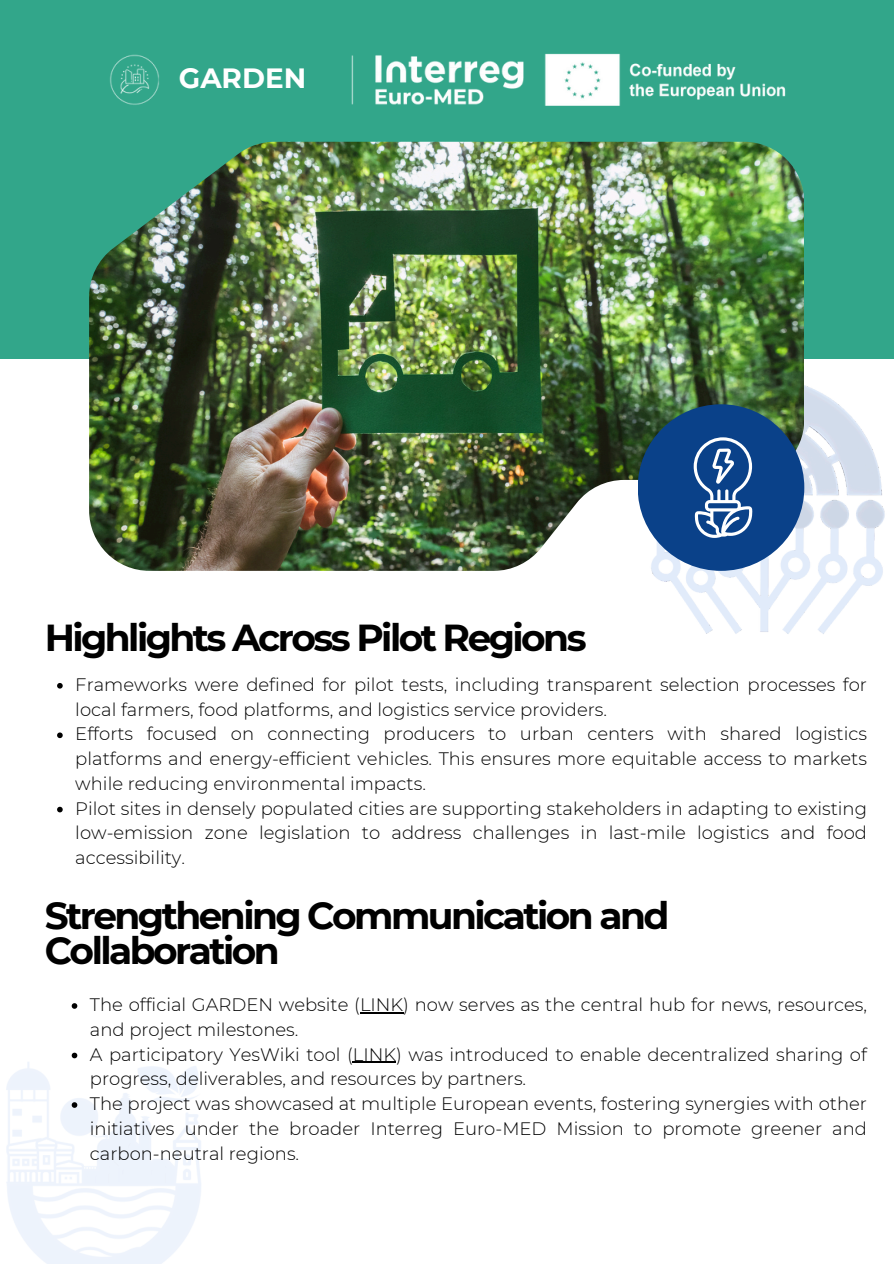
<style>
.page{position:relative;width:894px;height:1264px;background:#fff}
.page>*{position:absolute;margin:0;border:0;box-sizing:border-box;transform-origin:0 0}
.t1{font:700 37.5px/34.8px "Montserrat";letter-spacing:-.07em;color:#000}
.t2{font:700 27.75px "Montserrat";color:#fff}
.t3{font:300 18px/24.8px "Montserrat";color:#000}
</style>
<div class="page">
<div style="left:0;top:0;width:893px;height:358px;background:#32a68a"></div>
<img style="left:652px;top:371px;width:233px;height:263px">
<img style="left:89px;top:142px;width:714px;height:429px">
<div style="left:637px;top:404px;width:167px;height:167px;background:#0a4189;border-radius:50%"></div>
<svg style="left:693px;top:437px;width:59px;height:100px"></svg>
<img style="left:6px;top:1054px;width:195px;height:209px">
<svg style="left:57px;top:683px;width:6px;height:5px"></svg>
<svg style="left:57px;top:732px;width:6px;height:6px"></svg>
<svg style="left:57px;top:806px;width:6px;height:6px"></svg>
<img style="left:110px;top:53px;width:676px;height:53px">
<svg style="left:72px;top:1003px;width:5px;height:5px"></svg>
<hr style="left:360px;top:1012px;width:43px;height:1px;background:#000">
<svg style="left:72px;top:1052px;width:5px;height:6px"></svg>
<hr style="left:353px;top:1061px;width:43px;height:1px;background:#000">
<svg style="left:72px;top:1102px;width:5px;height:5px"></svg>
<h2 class="t2" style="left:179px;top:61px;width:129px">GARDEN</h2>
<p class="t1" style="left:45px;top:620px;width:543px">Highlights Across Pilot Regions</p>
<p class="t3" style="left:75px;top:672px;width:793px">Frameworks were defined for pilot tests, including transparent selection processes for local farmers, food platforms, and logistics service providers.</p>
<p class="t3" style="left:75px;top:721px;width:793px;text-align:justify">Efforts focused on connecting producers to urban centers with shared logistics platforms and energy-efficient vehicles. This ensures more equitable access to markets while reducing environmental impacts.</p>
<h1 class="t3" style="left:75px;top:795px;width:793px;text-align:justify">Pilot sites in densely populated cities are supporting stakeholders in adapting to existing low-emission zone legislation to address challenges in last-mile logistics and food accessibility.</h1>
<p class="t1" style="left:45px;top:898px;width:626px">Strengthening Communication and<br>Collaboration</p>
<p class="t3" style="left:90px;top:992px;width:778px">The official GARDEN website (LINK) now serves as the central hub for news, resources, and project milestones.</p>
<p class="t3" style="left:90px;top:1041px;width:778px">A participatory YesWiki tool (LINK) was introduced to enable decentralized sharing of progress, deliverables, and resources by partners.</p>
<h1 class="t3" style="left:90px;top:1091px;width:778px;text-align:justify">The project was showcased at multiple European events, fostering synergies with other initiatives under the broader Interreg Euro-MED Mission to promote greener and carbon-neutral regions.</h1>
</div>
